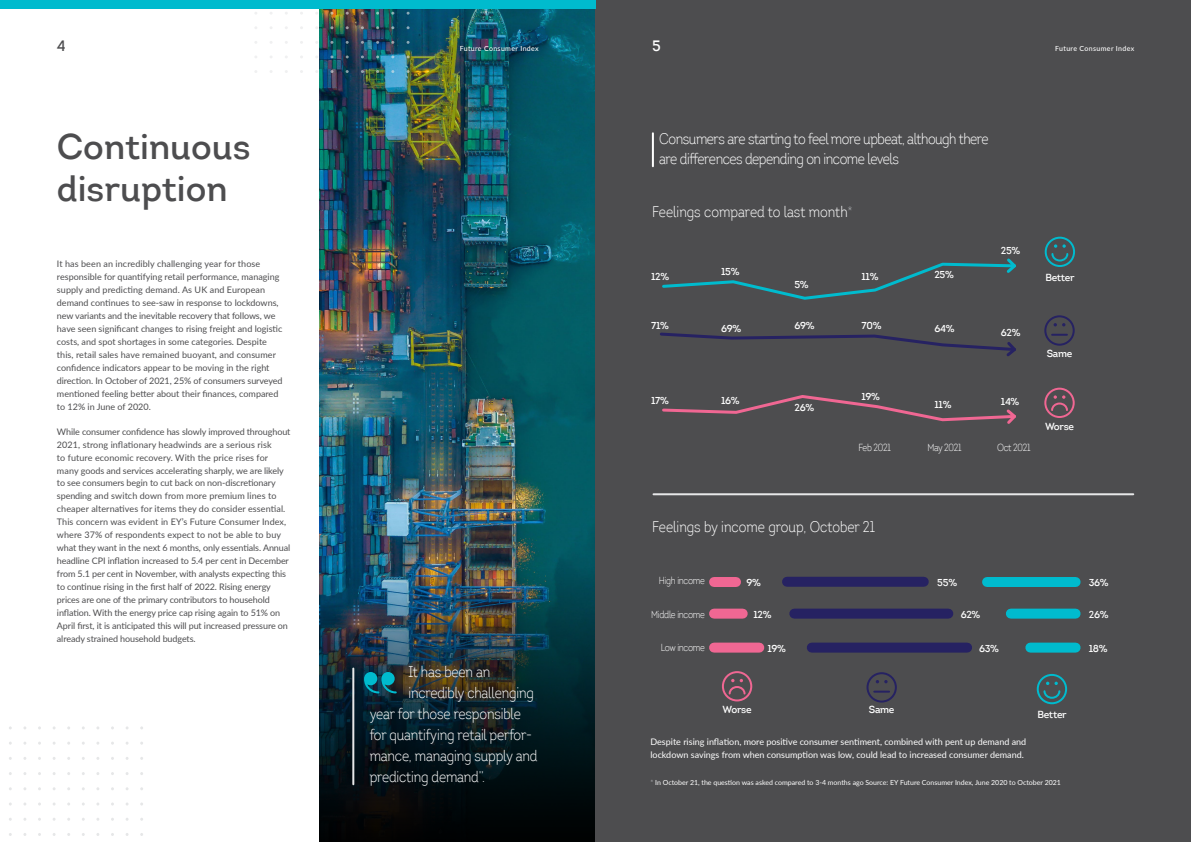
<style>
.page{position:relative;width:1191px;height:842px;background:#fff}
.page>*{position:absolute;margin:0;border:0;box-sizing:border-box;transform-origin:0 0}
.t1{font:600 35px/42px "Intro";color:#4d4d4f}
.t2{font:300 15px "Intro Cond";letter-spacing:-.01em;color:#fff}
.t3{font:300 15px/20px "Intro Cond";letter-spacing:-.03em;color:#fff}
.t4{font:15px "Intro Semi Bold Caps";color:#4d4d4f}
.t5{font:15px "Intro Semi Bold Caps";color:#fff}
.t6{font:10px "Intro Semi Bold Caps";letter-spacing:-.03em;color:#fff}
.t7{font:300 10px "Intro Cond";letter-spacing:-.03em;color:#fff}
.t8{font:600 10px "Intro";letter-spacing:-.03em;color:#fff}
.t9{font:9px/13px "Lato";letter-spacing:-.01em;color:#4d4d4f}
.t10{font:9px/13px "Lato";color:#fff}
.t11{font:7px "Lato";color:#fff}
.t12{font:500 7px "Lato";letter-spacing:.05em;color:#fff}
.s1{color:#a7a9ac}
</style>
<div class="page">
<img style="left:319px;top:9px;width:276px;height:559px">
<img style="left:319px;top:568px;width:276px;height:274px">
<div style="left:595px;top:0;width:596px;height:842px;background:#4d4d4f"></div>
<hr style="left:652px;top:133px;width:2px;height:33px;background:#fff">
<svg style="left:364px;top:672px;width:33px;height:21px"></svg>
<hr style="left:352px;top:668px;width:2px;height:116px;background:#e6e7e8">
<svg style="left:662px;top:258px;width:354px;height:42px"></svg>
<svg style="left:660px;top:332px;width:356px;height:24px"></svg>
<svg style="left:662px;top:395px;width:354px;height:29px"></svg>
<div style="left:1044px;top:237px;width:31px;height:30px;border:2px solid #00bbce;border-radius:50%"></div>
<svg style="left:1050px;top:244px;width:19px;height:18px"></svg>
<div style="left:1036px;top:674px;width:31px;height:30px;border:2px solid #00bbce;border-radius:50%"></div>
<svg style="left:1042px;top:682px;width:19px;height:18px"></svg>
<div style="left:1044px;top:388px;width:30px;height:30px;border:2px solid #f06793;border-radius:50%"></div>
<svg style="left:1051px;top:395px;width:18px;height:17px"></svg>
<div style="left:722px;top:671px;width:30px;height:30px;border:2px solid #f06793;border-radius:50%"></div>
<svg style="left:727px;top:679px;width:19px;height:16px"></svg>
<div style="left:1044px;top:315px;width:30px;height:31px;border:2px solid #262262;border-radius:50%"></div>
<svg style="left:1052px;top:334px;width:15px;height:2px"></svg>
<svg style="left:1053px;top:323px;width:12px;height:3px"></svg>
<div style="left:866px;top:672px;width:31px;height:30px;border:2px solid #262262;border-radius:50%"></div>
<svg style="left:874px;top:691px;width:15px;height:2px"></svg>
<svg style="left:876px;top:680px;width:11px;height:3px"></svg>
<div style="left:714px;top:577px;width:22px;height:10px;background:#f06793"></div>
<div style="left:987px;top:577px;width:88px;height:10px;background:#00bbce"></div>
<div style="left:714px;top:609px;width:28px;height:10px;background:#f06793"></div>
<div style="left:1010px;top:609px;width:65px;height:10px;background:#00bbce"></div>
<div style="left:714px;top:643px;width:45px;height:10px;background:#f06793"></div>
<div style="left:1030px;top:643px;width:45px;height:10px;background:#00bbce"></div>
<div style="left:811px;top:643px;width:156px;height:10px;background:#262262"></div>
<div style="left:794px;top:609px;width:154px;height:10px;background:#262262"></div>
<div style="left:787px;top:577px;width:136px;height:10px;background:#262262"></div>
<hr style="left:653px;top:493px;width:480px;height:2px;background:#e6e7e8">
<div style="left:0;top:0;width:595px;height:9px;background:#00bbce"></div>
<h2 class="t4" style="left:57px;top:36px;width:10px">4</h2>
<p class="t12" style="left:460px;top:43px;width:81px">Future Consumer Index</p>
<h2 class="t5" style="left:652px;top:36px;width:10px">5</h2>
<p class="t12" style="left:1055px;top:43px;width:81px">Future Consumer Index</p>
<h1 class="t1" style="left:57px;top:125px;width:195px">Continuous disruption</h1>
<p class="t9" style="left:57px;top:257px;width:227px">It has been an incredibly challenging year for those responsible for quantifying retail performance, managing supply and predicting demand. As UK and European demand continues to see-saw in response to lockdowns, new variants and the inevitable recovery that follows, we have seen significant changes to rising freight and logistic costs, and spot shortages in some categories. Despite this, retail sales have remained buoyant, and consumer confidence indicators appear to be moving in the right direction. In October of 2021, 25% of consumers surveyed mentioned feeling better about their finances, compared to 12% in June of 2020.</p>
<p class="t9" style="left:57px;top:424px;width:235px">While consumer confidence has slowly improved throughout 2021, strong inflationary headwinds are a serious risk<br>to future economic recovery. With the price rises for many goods and services accelerating sharply, we are likely to see consumers begin to cut back on non-discretionary spending and switch down from more premium lines to cheaper alternatives for items they do consider essential.<br>This concern was evident in EY’s Future Consumer Index, where 37% of respondents expect to not be able to buy what they want in the next 6 months, only essentials. Annual headline CPI inflation increased to 5.4 per cent in December from 5.1 per cent in November, with analysts expecting this to continue rising in the first half of 2022. Rising energy prices are one of the primary contributors to household inflation. With the energy price cap rising again to 51% on April first, it is anticipated this will put increased pressure on already strained household budgets.</p>
<h2 class="t2" style="left:408px;top:662px;width:83px">It has been an</h2>
<h2 class="t2" style="left:408px;top:683px;width:127px">incredibly challenging</h2>
<h2 class="t2" style="left:370px;top:704px;width:153px">year for those responsible</h2>
<h2 class="t2" style="left:370px;top:725px;width:164px">for quantifying retail perfor-</h2>
<h2 class="t2" style="left:370px;top:746px;width:169px">mance, managing supply and</h2>
<h2 class="t2" style="left:370px;top:767px;width:117px">predicting demand’’.</h2>
<h2 class="t3" style="left:659px;top:128px;width:331px">Consumers are starting to feel more upbeat, although there are differences depending on income levels</h2>
<h2 class="t2" style="left:652px;top:203px;width:202px">Feelings compared to last month<span class="s1">*</span></h2>
<p class="t6" style="left:1000px;top:244px;width:21px">25%</p>
<p class="t6" style="left:651px;top:270px;width:20px">12%</p>
<p class="t6" style="left:651px;top:320px;width:19px">71%</p>
<p class="t6" style="left:721px;top:265px;width:20px">15%</p>
<p class="t6" style="left:721px;top:323px;width:22px">69%</p>
<p class="t6" style="left:794px;top:278px;width:16px">5%</p>
<p class="t6" style="left:794px;top:320px;width:22px">69%</p>
<p class="t6" style="left:861px;top:271px;width:19px">11%</p>
<p class="t6" style="left:861px;top:319px;width:22px">70%</p>
<p class="t6" style="left:934px;top:268px;width:21px">25%</p>
<p class="t6" style="left:934px;top:322px;width:22px">64%</p>
<p class="t6" style="left:1000px;top:326px;width:21px">62%</p>
<p class="t6" style="left:651px;top:394px;width:19px">17%</p>
<p class="t6" style="left:721px;top:394px;width:20px">16%</p>
<p class="t6" style="left:794px;top:402px;width:21px">26%</p>
<p class="t6" style="left:861px;top:390px;width:20px">19%</p>
<p class="t6" style="left:934px;top:399px;width:19px">11%</p>
<p class="t6" style="left:1000px;top:395px;width:20px">14%</p>
<p class="t7" style="left:858px;top:441px;width:34px">Feb 2021</p>
<p class="t7" style="left:927px;top:441px;width:36px">May 2021</p>
<p class="t7" style="left:997px;top:441px;width:35px">Oct 2021</p>
<p class="t8" style="left:1045px;top:271px;width:31px">Better</p>
<p class="t8" style="left:1046px;top:347px;width:27px">Same</p>
<p class="t8" style="left:1045px;top:420px;width:31px">Worse</p>
<h2 class="t2" style="left:652px;top:517px;width:224px">Feelings by income group, October 21</h2>
<p class="t7" style="left:659px;top:574px;width:48px">High income</p>
<p class="t7" style="left:651px;top:608px;width:55px">Middle income</p>
<p class="t7" style="left:661px;top:641px;width:45px">Low income</p>
<p class="t6" style="left:746px;top:576px;width:16px">9%</p>
<p class="t6" style="left:937px;top:576px;width:21px">55%</p>
<p class="t6" style="left:1088px;top:576px;width:21px">36%</p>
<p class="t6" style="left:753px;top:608px;width:20px">12%</p>
<p class="t6" style="left:960px;top:608px;width:21px">62%</p>
<p class="t6" style="left:1088px;top:608px;width:21px">26%</p>
<p class="t6" style="left:767px;top:642px;width:20px">19%</p>
<p class="t6" style="left:979px;top:642px;width:21px">63%</p>
<p class="t6" style="left:1088px;top:642px;width:20px">18%</p>
<p class="t8" style="left:722px;top:704px;width:31px">Worse</p>
<p class="t8" style="left:869px;top:704px;width:27px">Same</p>
<p class="t8" style="left:1037px;top:708px;width:31px">Better</p>
<p class="t10" style="left:650px;top:735px;width:377px">Despite rising inflation, more positive consumer sentiment, combined with pent up demand and lockdown savings from when consumption was low, could lead to increased consumer demand.</p>
<p class="t11" style="left:650px;top:777px;width:412px"><span class="s1">*</span> In October 21, the question was asked compared to 3-4 months ago Source: EY Future Consumer Index, June 2020 to October 2021</p>
</div>
